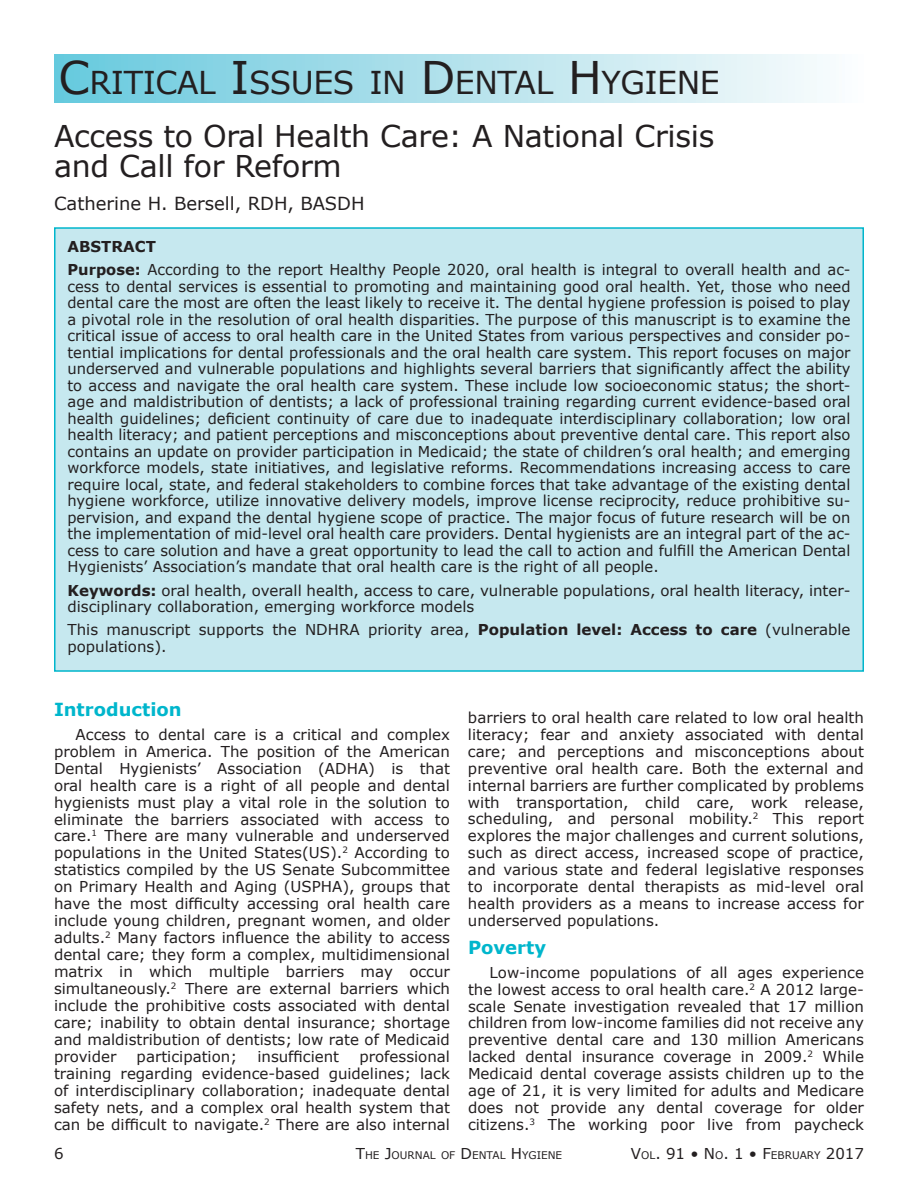
<style>
.page{position:relative;width:918px;height:1188px;background:#fff}
.page>*{position:absolute;margin:0;border:0;box-sizing:border-box;transform-origin:0 0}
.t1{font:31.5px "Verdana";letter-spacing:-.015em;color:#231f20}
.t2{font:30px/30px "Verdana";letter-spacing:-.01em;color:#231f20}
.t3{font:18px "Verdana";color:#231f20}
.t4{font:700 18px "Verdana";color:#00b6cc}
.t5{font:15px/17px "Verdana";color:#231f20;text-align:justify}
.t6{font:15px "Verdana";color:#231f20}
.t7{font:10.5px "Verdana";color:#231f20}
.s1{font-size:45px}
.s2{font-weight:700}
.s3{font-size:15px}
.s4{font-size:10.5px}
</style>
<div class="page">
<div style="left:54px;top:227px;width:810px;height:445px;background:#c6e8ef;border:2px solid #00b6cc"></div>
<div style="left:54px;top:54px;width:810px;height:49px;background:linear-gradient(to right,#68c9dd,#fdfcfd)"></div>
<h1 class="t1" style="left:58px;top:61px;width:663px"><span class="s1">C</span>RITICAL <span class="s1">I</span>SSUES IN <span class="s1">D</span>ENTAL <span class="s1">H</span>YGIENE</h1>
<h2 class="t2" style="left:54px;top:121px;width:662px">Access to Oral Health Care: A National Crisis and Call for Reform</h2>
<p class="t3" style="left:54px;top:191px;width:312px">Catherine H. Bersell, RDH, BASDH</p>
<p class="t5" style="left:68px;top:235px;width:784px;line-height:23.2px"><span class="s2">ABSTRACT<br>Purpose:</span> According to the report Healthy People 2020, oral health is integral to overall health and ac-</p>
<p class="t5" style="left:68px;top:278px;width:785px;line-height:16.5px">cess to dental services is essential to promoting and maintaining good oral health. Yet, those who need dental care the most are often the least likely to receive it. The dental hygiene profession is poised to play a pivotal role in the resolution of oral health disparities. The purpose of this manuscript is to examine the critical issue of access to oral health care in the United States from various perspectives and consider po&shy;tential implications for dental professionals and the oral health care system. This report focuses on major underserved and vulnerable populations and highlights several barriers that significantly affect the ability to access and navigate the oral health care system. These include low socioeconomic status; the short&shy;age and maldistribution of dentists; a lack of professional training regarding current evidence-based oral health guidelines; deficient continuity of care due to inadequate interdisciplinary collaboration; low oral health literacy; and patient perceptions and misconceptions about preventive dental care. This report also contains an update on provider participation in Medicaid; the state of children’s oral health; and emerging workforce models, state initiatives, and legislative reforms. Recommendations increasing access to care require local, state, and federal stakeholders to combine forces that take advantage of the existing dental hygiene workforce, utilize innovative delivery models, improve license reciprocity, reduce prohibitive su&shy;pervision, and expand the dental hygiene scope of practice. The major focus of future research will be on the implementation of mid-level oral health care providers. Dental hygienists are an integral part of the ac&shy;cess to care solution and have a great opportunity to lead the call to action and fulfill the American Dental Hygienists’ Association’s mandate that oral health care is the right of all people.</p>
<p class="t5" style="left:68px;top:582px;width:784px;line-height:16.5px"><span class="s2">Keywords:</span> oral health, overall health, access to care, vulnerable populations, oral health literacy, inter&shy;disciplinary collaboration, emerging workforce models</p>
<p class="t5" style="left:67px;top:622px;width:785px;line-height:16.5px">This manuscript supports the NDHRA priority area, <span class="s2">Population level: Access to care</span> (vulnerable populations).</p>
<p class="t4" style="left:54px;top:697px;width:129px">Introduction</p>
<p class="t5" style="left:54px;top:726px;width:398px;text-indent:22px">Access to dental care is a critical and complex problem in America. The position of the American Dental Hygienists’ Association (ADHA) is that oral health care is a right of all people and dental hygienists must play a vital role in the solution to eliminate the barriers associated with access to care.<sup>1</sup> There are many vulnerable and underserved populations in the United States(US).<sup>2</sup> According to statistics compiled by the US Senate Subcommittee on Primary Health and Aging (USPHA), groups that have the most difficulty accessing oral health care include young children, pregnant women, and older adults.<sup>2</sup> Many factors influence the ability to access dental care; they form a complex, multidimensional matrix in which multiple barriers may occur simultaneously.<sup>2</sup> There are external barriers which include the prohibitive costs associated with dental care; inability to obtain dental insurance; shortage and maldistribution of dentists; low rate of Medicaid provider</p>
<p class="t5" style="left:54px;top:1048px;width:398px;text-indent:305px">professional training regarding evidence-based guidelines; lack of interdisciplinary collaboration; inadequate dental safety nets, and a complex oral health system that can be difficult to navigate.<sup>2</sup> There are also internal</p>
<p class="t5" style="left:137px;top:1048px;width:102px">participation;</p>
<p class="t5" style="left:257px;top:1048px;width:83px">insufficient</p>
<p class="t5" style="left:468px;top:709px;width:398px">barriers to oral health care related to low oral health literacy; fear and anxiety associated with dental care; and perceptions and misconceptions about preventive oral health care. Both the external and internal barriers are further complicated by problems with transportation, child care, work release, scheduling, and personal mobility.<sup>2</sup> This report explores the major challenges and current solutions, such as direct access, increased scope of practice, and various state and federal legislative responses to incorporate dental therapists as mid-level oral health providers as a means to increase access for underserved populations.</p>
<p class="t4" style="left:468px;top:935px;width:80px">Poverty</p>
<p class="t5" style="left:468px;top:964px;width:398px;text-indent:22px">Low-income populations of all ages experience the lowest access to oral health care.<sup>2</sup> A 2012 large&shy;scale Senate investigation revealed that 17 million children from low-income families did not receive any preventive dental care and 130 million Americans lacked dental insurance coverage in 2009.<sup>2</sup> While Medicaid dental coverage assists children up to the age of 21, it is very limited for adults and Medicare does not provide any dental coverage for older citizens.<sup>3</sup> The working poor live from paycheck</p>
<p class="t6" style="left:54px;top:1143px;width:11px">6</p>
<p class="t7" style="left:356px;top:1148px;width:208px"><span class="s3">T</span>HE <span class="s3">J</span>OURNAL OF <span class="s3">D</span>ENTAL <span class="s3">H</span>YGIENE</p>
<p class="t6" style="left:631px;top:1143px;width:235px">V<span class="s4">OL</span>. 91 • N <span class="s4">O</span>. 1 • F<span class="s4">EBRUARY</span> 2017</p>
</div>
